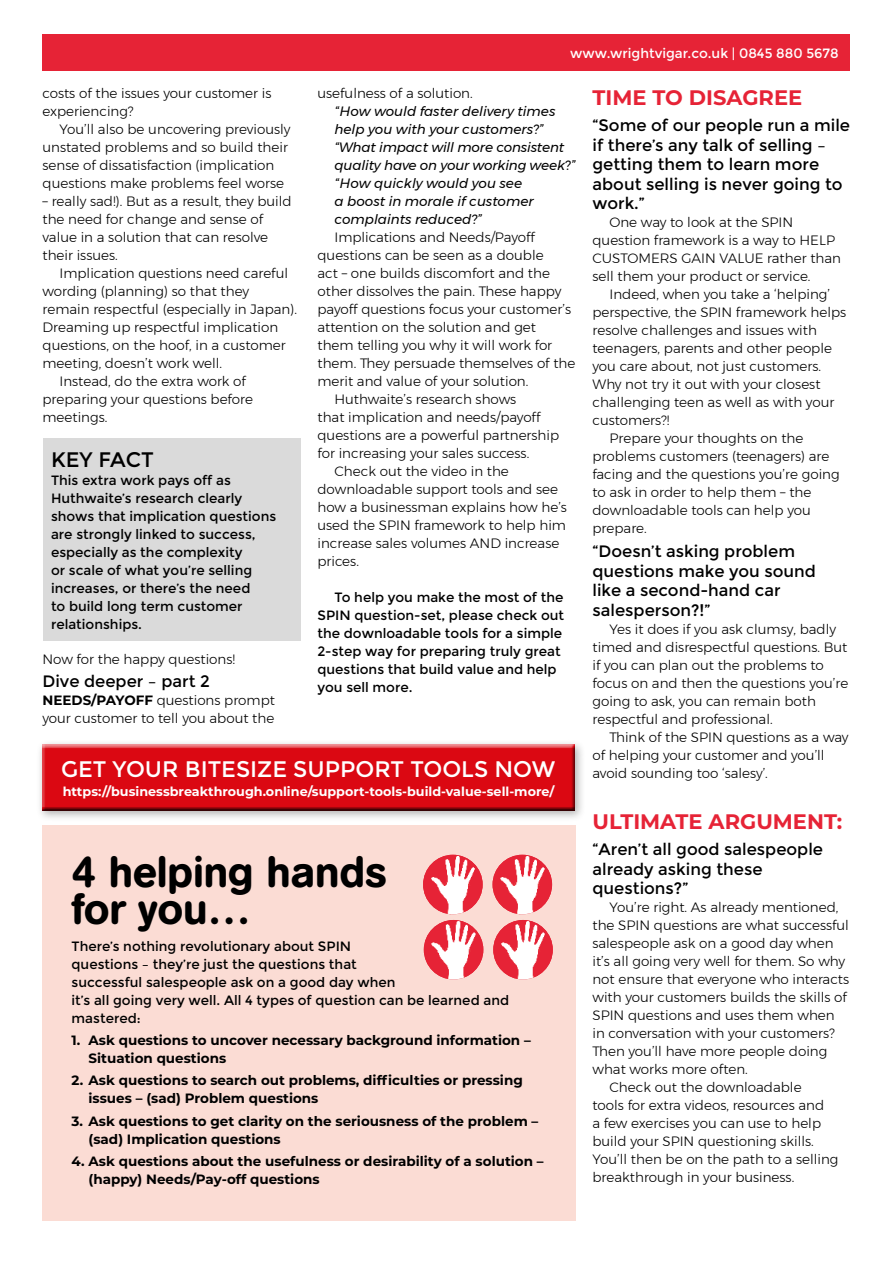
<style>
.page{position:relative;width:893px;height:1263px;background:#fff}
.page>*{position:absolute;margin:0;border:0;box-sizing:border-box;transform-origin:0 0}
.SUBHEAD{font:500 43.5px/37.5px "AG Buch Rounded BQ";color:#000}
.SUBHEAD_SM{font:22.5px "Montserrat";color:#fff}
.SUBHEAD-2{font:700 21px "Montserrat";color:#e62336}
.BOXED_HEADING-KEYFAC{font:21px "Montserrat";color:#000}
.SUBHEAD_SM-2{font:16.5px/19.5px "Montserrat";color:#000}
.body{font:300 13.5px/18px "Montserrat";color:#000}
.body-2{font:13.5px/18px "Montserrat";color:#000}
.body-3{font:700 13.5px/18px "Montserrat";color:#000}
.BOXED_PARAGRAPH_-KEY{font:13.5px/18px "Montserrat";color:#000}
.QUOTE{font:italic 13.5px/18px "Montserrat";color:#000}
.t1{font:13.5px "Montserrat";color:#fff}
.body-4{font:700 12.75px "Montserrat";color:#fff}
.s1{font-weight:700}
</style>
<div class="page">
<div style="left:43px;top:34px;width:807px;height:36px;background:#e62336"></div>
<div style="left:43px;top:438px;width:257px;height:42px;background:#dadada"></div>
<div style="left:43px;top:463px;width:257px;height:178px;background:#dadada"></div>
<div style="left:42px;top:825px;width:533px;height:396px;background:#fbdcd4"></div>
<img style="left:423px;top:855px;width:60px;height:59px;border-radius:30px">
<img style="left:493px;top:855px;width:59px;height:59px;border-radius:30px">
<img style="left:424px;top:920px;width:59px;height:59px;border-radius:30px">
<img style="left:493px;top:920px;width:60px;height:59px;border-radius:30px">
<div style="left:36px;top:739px;width:550px;height:83px;background:#000;opacity:.3"></div>
<div style="left:37px;top:740px;width:541px;height:71px;background:#fff"></div>
<div style="left:39px;top:742px;width:540px;height:69px;background:#000;opacity:.75"></div>
<p class="t1" style="left:570px;top:45px;width:270px">www.wrightvigar.co.uk | 0845 880 5678</p>
<p class="body" style="left:43px;top:84px;width:230px">costs of the issues your customer is experiencing?</p>
<p class="body" style="left:43px;top:120px;width:249px;text-indent:17px">You’ll also be uncovering previously unstated problems and so build their sense of dissatisfaction (implication questions make problems feel worse</p>
<p class="body" style="left:43px;top:192px;width:251px">– really sad!). But as a result, they build the need for change and sense of value in a solution that can resolve their issues.</p>
<p class="body" style="left:43px;top:264px;width:256px;text-indent:17px">Implication questions need careful wording (planning) so that they remain respectful (especially in Japan).<br>Dreaming up respectful implication questions, on the hoof, in a customer meeting, doesn’t work well.</p>
<p class="body" style="left:43px;top:372px;width:212px;text-indent:17px">Instead, do the extra work of preparing your questions before meetings.</p>
<p class="BOXED_HEADING-KEYFAC" style="left:51px;top:447px;width:104px">KEY FACT</p>
<p class="BOXED_PARAGRAPH_-KEY" style="left:51px;top:471px;width:227px">This extra work pays off as<br>Huthwaite’s research clearly shows that implication questions are strongly linked to success, especially as the complexity<br>or scale of what you’re selling increases, or there’s the need<br>to build long term customer relationships.</p>
<p class="body" style="left:43px;top:650px;width:194px">Now for the happy questions!</p>
<p class="SUBHEAD_SM-2" style="left:43px;top:672px;width:169px">Dive deeper – part 2</p>
<p class="body" style="left:43px;top:691px;width:234px"><span class="s1">NEEDS/PAYOFF</span> questions prompt your customer to tell you about the</p>
<p class="body" style="left:317px;top:84px;width:157px">usefulness of a solution.</p>
<p class="QUOTE" style="left:334px;top:102px;width:222px">“How would faster delivery times help you with your customers?”</p>
<p class="QUOTE" style="left:334px;top:138px;width:242px">“What impact will more consistent quality have on your working week?”</p>
<p class="QUOTE" style="left:334px;top:174px;width:201px">“How quickly would you see a boost in morale if customer complaints reduced?”</p>
<p class="body" style="left:317px;top:228px;width:259px;text-indent:17px">Implications and Needs/Payoff questions can be seen as a double<br>act – one builds discomfort and the other dissolves the pain. These happy payoff questions focus your customer’s attention on the solution and get them telling you why it will work for them. They persuade themselves of the merit and value of your solution.</p>
<p class="body" style="left:317px;top:390px;width:243px;text-indent:17px">Huthwaite’s research shows<br>that implication and needs/payoff questions are a powerful partnership for increasing your sales success.</p>
<p class="body" style="left:317px;top:462px;width:251px;text-indent:17px">Check out the video in the downloadable support tools and see how a businessman explains how he’s used the SPIN framework to help him increase sales volumes AND increase prices.</p>
<p class="body-2" style="left:317px;top:589px;width:248px;text-indent:17px">To help you make the most of the<br>SPIN question-set, please check out the downloadable tools for a simple<br>2-step way for preparing truly great questions that build value and help you sell more.</p>
<p class="SUBHEAD_SM" style="left:61px;top:756px;width:496px">GET YOUR BITESIZE SUPPORT TOOLS NOW</p>
<p class="body-4" style="left:63px;top:782px;width:493px">https://businessbreakthrough.online/support-tools-build-value-sell-more/</p>
<p class="SUBHEAD" style="left:72px;top:853px;width:317px">4 helping hands for you…</p>
<p class="body-2" style="left:72px;top:937px;width:439px">There’s nothing revolutionary about SPIN<br>questions – they’re just the questions that<br>successful salespeople ask on a good day when<br>it’s all going very well. All 4 types of question can be learned and mastered:</p>
<p class="body-3" style="left:89px;top:1031px;width:444px;text-indent:-17px">1. Ask questions to uncover necessary background information –<br>Situation questions</p>
<p class="body-3" style="left:89px;top:1071px;width:436px;text-indent:-17px">2. Ask questions to search out problems, difficulties or pressing issues – (sad) Problem questions</p>
<p class="body-3" style="left:89px;top:1111px;width:451px;text-indent:-17px">3. Ask questions to get clarity on the seriousness of the problem – (sad) Implication questions</p>
<p class="body-3" style="left:89px;top:1151px;width:457px;text-indent:-17px">4. Ask questions about the usefulness or desirability of a solution – (happy) Needs/Pay-off questions</p>
<p class="SUBHEAD-2" style="left:592px;top:83px;width:211px">TIME TO DISAGREE</p>
<p class="SUBHEAD_SM-2" style="left:592px;top:116px;width:259px">“Some of our people run a mile if there’s any talk of selling – getting them to learn more about selling is never going to work.”</p>
<p class="body" style="left:592px;top:213px;width:250px;text-indent:17px">One way to look at the SPIN question framework is a way to HELP<br>CUSTOMERS GAIN VALUE rather than sell them your product or service.</p>
<p class="body" style="left:592px;top:285px;width:255px;text-indent:17px">Indeed, when you take a ‘helping’ perspective, the SPIN framework helps resolve challenges and issues with teenagers, parents and other people you care about, not just customers.<br>Why not try it out with your closest challenging teen as well as with your customers?!</p>
<p class="body" style="left:592px;top:429px;width:249px;text-indent:17px">Prepare your thoughts on the problems customers (teenagers) are facing and the questions you’re going to ask in order to help them – the downloadable tools can help you prepare.</p>
<p class="SUBHEAD_SM-2" style="left:592px;top:542px;width:225px">“Doesn’t asking problem questions make you sound like a second-hand car salesperson?!”</p>
<p class="body" style="left:592px;top:620px;width:257px;text-indent:17px">Yes it does if you ask clumsy, badly timed and disrespectful questions. But if you can plan out the problems to focus on and then the questions you’re going to ask, you can remain both respectful and professional.</p>
<p class="body" style="left:592px;top:728px;width:258px;text-indent:17px">Think of the SPIN questions as a way of helping your customer and you’ll avoid sounding too ‘salesy’.</p>
<p class="SUBHEAD-2" style="left:592px;top:807px;width:251px">ULTIMATE ARGUMENT:</p>
<p class="SUBHEAD_SM-2" style="left:592px;top:840px;width:232px">“Aren’t all good salespeople already asking these questions?”</p>
<p class="body" style="left:592px;top:898px;width:258px;text-indent:17px">You’re right. As already mentioned, the SPIN questions are what successful salespeople ask on a good day when it’s all going very well for them. So why not ensure that everyone who interacts with your customers builds the skills of SPIN questions and uses them when in conversation with your customers?<br>Then you’ll have more people doing what works more often.</p>
<p class="body" style="left:592px;top:1078px;width:248px;text-indent:17px">Check out the downloadable<br>tools for extra videos, resources and<br>a few exercises you can use to help build your SPIN questioning skills.<br>You’ll then be on the path to a selling breakthrough in your business.</p>
</div>
